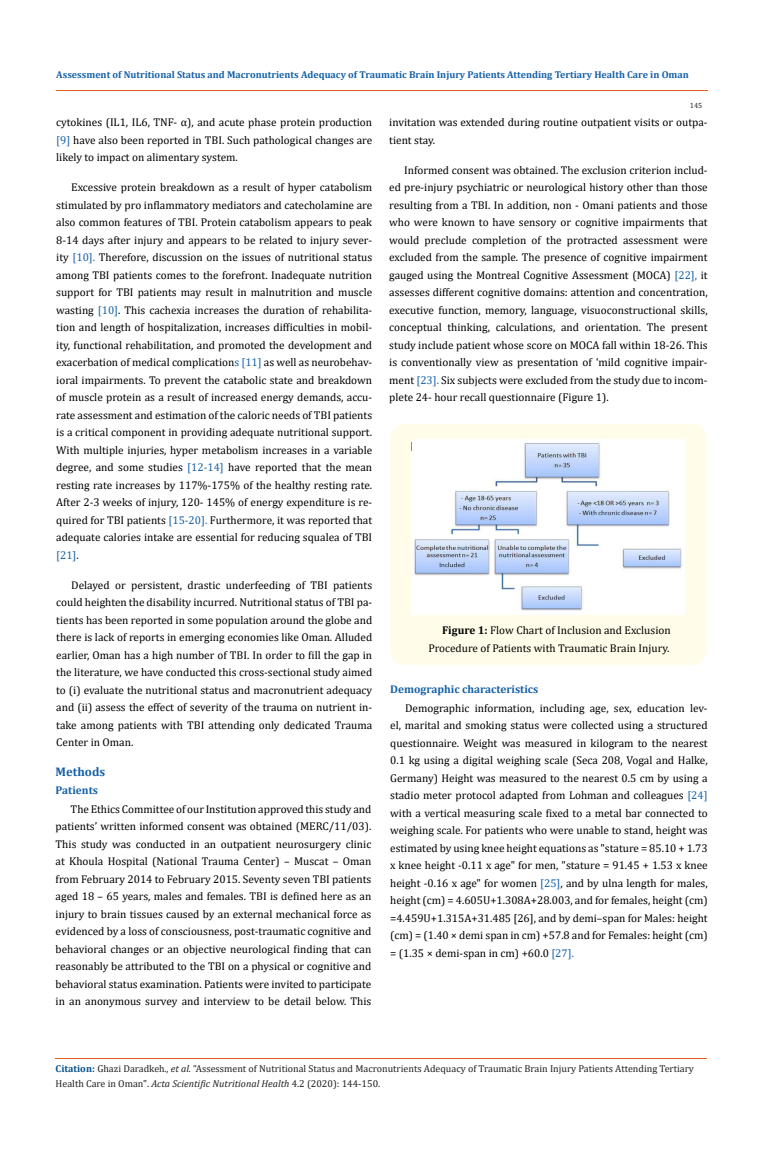
<style>
.page{position:relative;width:764px;height:1155px;background:#fff}
.page>*{position:absolute;margin:0;border:0;box-sizing:border-box;transform-origin:0 0}
.t1{font:700 12.5px "Cambria";color:#1560a6}
.t2{font:11.25px/17.5px "Cambria";color:#000;text-align:justify}
.t3{font:700 11.25px "Cambria";color:#1560a6}
.t4{font:10px/15px "Cambria";color:#231f20}
.t5{font:700 10px "Cambria";color:#1560a6}
.t6{font:7.5px "Cambria";color:#231f20}
.s1{color:#1560a6}
.s2{font-weight:700}
.s3{font-weight:700;color:#035089}
.s4{font-style:italic}
</style>
<div class="page">
<hr style="left:56px;top:91px;width:651px;height:1px;background:#e05d1a">
<div style="left:390px;top:424px;width:317px;height:241px;background:#fffde9;border-radius:15px"></div>
<img style="left:411px;top:439px;width:273px;height:175px">
<hr style="left:56px;top:1058px;width:651px;height:1px;background:#e05d1a">
<p class="t5" style="left:56px;top:67px;width:634px">Assessment of Nutritional Status and Macronutrients Adequacy of Traumatic Brain Injury Patients Attending Tertiary Health Care in Oman</p>
<p class="t2" style="left:56px;top:114px;width:317px">cytokines (IL1, IL6, TNF- α), and acute phase protein production <span class="s1">[9]</span> have also been reported in TBI. Such pathological changes are likely to impact on alimentary system.</p>
<p class="t2" style="left:56px;top:179px;width:317px;text-indent:15px">Excessive protein breakdown as a result of hyper catabolism stimulated by pro inflammatory mediators and catecholamine are also common features of TBI. Protein catabolism appears to peak 8-14 days after injury and appears to be related to injury sever&shy;ity <span class="s1">[10].</span> Therefore, discussion on the issues of nutritional status among TBI patients comes to the forefront. Inadequate nutrition support for TBI patients may result in malnutrition and muscle wasting <span class="s1">[10]</span>. This cachexia increases the duration of rehabilita&shy;tion and length of hospitalization, increases difficulties in mobil&shy;ity, functional rehabilitation, and promoted the development and exacerbation of medical complication<span class="s1">s [11]</span> as well as neurobehav&shy;ioral impairments. To prevent the catabolic state and breakdown of muscle protein as a result of increased energy demands, accu&shy;rate assessment and estimation of the caloric needs of TBI patients is a critical component in providing adequate nutritional support.<br>With multiple injuries, hyper metabolism increases in a variable degree, and some studies <span class="s1">[12-14]</span> have reported that the mean resting rate increases by 117%-175% of the healthy resting rate.<br>After 2-3 weeks of injury, 120- 145% of energy expenditure is re&shy;quired for TBI patients <span class="s1">[15-20].</span> Furthermore, it was reported that adequate calories intake are essential for reducing squalea of TBI <span class="s1">[21]</span>.</p>
<p class="t2" style="left:56px;top:576px;width:317px;text-indent:15px">Delayed or persistent, drastic underfeeding of TBI patients could heighten the disability incurred. Nutritional status of TBI pa&shy;tients has been reported in some population around the globe and there is lack of reports in emerging economies like Oman. Alluded earlier, Oman has a high number of TBI. In order to fill the gap in the literature, we have conducted this cross-sectional study aimed to (i) evaluate the nutritional status and macronutrient adequacy and (ii) assess the effect of severity of the trauma on nutrient in&shy;take among patients with TBI attending only dedicated Trauma Center in Oman.</p>
<p class="t1" style="left:56px;top:763px;width:51px">Methods</p>
<p class="t3" style="left:56px;top:782px;width:44px">Patients</p>
<p class="t2" style="left:56px;top:800px;width:317px;text-indent:15px">The Ethics Committee of our Institution approved this study and patients’ written informed consent was obtained (MERC/11/03).<br>This study was conducted in an outpatient neurosurgery clinic at Khoula Hospital (National Trauma Center) – Muscat – Oman from February 2014 to February 2015. Seventy seven TBI patients aged 18 – 65 years, males and females. TBI is defined here as an injury to brain tissues caused by an external mechanical force as evidenced by a loss of consciousness, post-traumatic cognitive and behavioral changes or an objective neurological finding that can reasonably be attributed to the TBI on a physical or cognitive and behavioral status examination. Patients were invited to participate in an anonymous survey and interview to be detail below. This</p>
<p class="t6" style="left:690px;top:101px;width:14px">145</p>
<p class="t2" style="left:389px;top:114px;width:320px">invitation was extended during routine outpatient visits or outpa&shy;tient stay.</p>
<p class="t2" style="left:389px;top:161px;width:320px;text-indent:15px">Informed consent was obtained. The exclusion criterion includ&shy;ed pre-injury psychiatric or neurological history other than those resulting from a TBI. In addition, non - Omani patients and those who were known to have sensory or cognitive impairments that would preclude completion of the protracted assessment were excluded from the sample. The presence of cognitive impairment gauged using the Montreal Cognitive Assessment (MOCA) <span class="s1">[22],</span> it assesses different cognitive domains: attention and concentration, executive function, memory, language, visuoconstructional skills, conceptual thinking, calculations, and orientation. The present study include patient whose score on MOCA fall within 18-26. This is conventionally view as presentation of ‘mild cognitive impair&shy;ment <span class="s1">[23].</span> Six subjects were excluded from the study due to incom&shy;plete 24- hour recall questionnaire (Figure 1).</p>
<p class="t2" style="left:428px;top:622px;width:244px;text-align:right"><span class="s2">Figure 1:</span> Flow Chart of Inclusion and Exclusion<br>Procedure of Patients with Traumatic Brain Injury.</p>
<p class="t3" style="left:390px;top:681px;width:150px">Demographic characteristics</p>
<p class="t2" style="left:390px;top:699px;width:319px;text-indent:15px">Demographic information, including age, sex, education lev&shy;el, marital and smoking status were collected using a structured questionnaire. Weight was measured in kilogram to the nearest 0.1 kg using a digital weighing scale (Seca 208, Vogal and Halke, Germany) Height was measured to the nearest 0.5 cm by using a stadio meter protocol adapted from Lohman and colleagues <span class="s1">[24] </span>with a vertical measuring scale fixed to a metal bar connected to weighing scale. For patients who were unable to stand, height was estimated by using knee height equations as "stature = 85.10 + 1.73 x knee height -0.11 x age" for men, "stature = 91.45 + 1.53 x knee height -0.16 x age" for women <span class="s1">[25]</span>, and by ulna length for males, height (cm) = 4.605U+1.308A+28.003, and for females, height (cm) =4.459U+1.315A+31.485 [26], and by demi–span for Males: height (cm) = (1.40 × demi span in cm) +57.8 and for Females: height (cm) = (1.35 × demi-span in cm) +60.0 <span class="s1">[27].</span></p>
<p class="t4" style="left:56px;top:1061px;width:640px"><span class="s3">Citation:</span> Ghazi Daradkeh<span class="s4">., et al.</span> “Assessment of Nutritional Status and Macronutrients Adequacy of Traumatic Brain Injury Patients Attending Tertiary<br>Health Care in Oman". <span class="s4">Acta Scientific Nutritional Health</span> 4.2 (2020): 144-150.</p>
</div>
